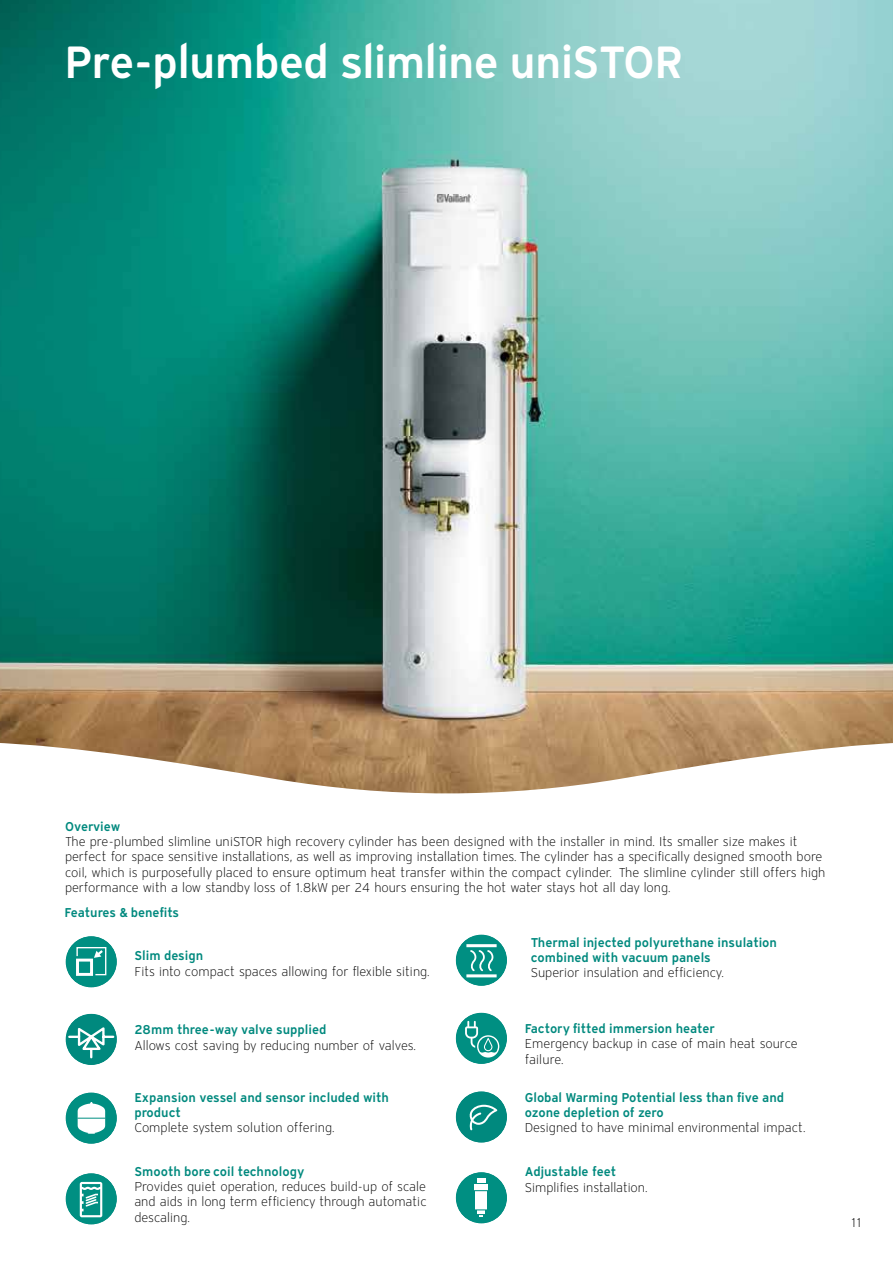
<style>
.page{position:relative;width:893px;height:1263px;background:#fff}
.page>*{position:absolute;margin:0;border:0;box-sizing:border-box;transform-origin:0 0}
.t1{font:600 45px "Vaillant 16";letter-spacing:-.02em;color:#fff}
.t2{font:300 12.75px/15.3px "Vaillant 16";color:#000}
.t3{font:600 12.75px/15.3px "Vaillant 16";color:#00897e}
</style>
<div class="page">
<img style="left:0;top:0;width:893px;height:742px">
<svg style="left:0;top:742px;width:893px;height:246px"></svg>
<div style="left:66px;top:1014px;width:51px;height:51px;background:#00897e;border-radius:50%"></div>
<svg style="left:67px;top:1024px;width:49px;height:35px"></svg>
<div style="left:66px;top:1092px;width:51px;height:52px;background:#008f82;border-radius:50%"></div>
<svg style="left:78px;top:1102px;width:27px;height:32px"></svg>
<div style="left:66px;top:1173px;width:51px;height:51px;background:#008f82;border-radius:50%"></div>
<svg style="left:80px;top:1182px;width:22px;height:35px"></svg>
<div style="left:456px;top:935px;width:51px;height:51px;background:#008f82;border-radius:50%"></div>
<hr style="left:466px;top:974px;width:31px;height:3px;background:#fff">
<hr style="left:466px;top:944px;width:31px;height:3px;background:#fff">
<svg style="left:470px;top:950px;width:24px;height:22px"></svg>
<div style="left:456px;top:1013px;width:51px;height:51px;background:#008f82;border-radius:50%"></div>
<svg style="left:465px;top:1021px;width:34px;height:36px"></svg>
<div style="left:456px;top:1091px;width:51px;height:51px;background:#00897e;border-radius:50%"></div>
<svg style="left:469px;top:1105px;width:28px;height:25px"></svg>
<div style="left:456px;top:1172px;width:51px;height:51px;background:#008f82;border-radius:50%"></div>
<div style="left:475px;top:1184px;width:13px;height:6px;background:#fff"></div>
<div style="left:475px;top:1190px;width:12px;height:20px;background:#fff"></div>
<svg style="left:474px;top:1190px;width:14px;height:1px"></svg>
<svg style="left:475px;top:1209px;width:12px;height:8px"></svg>
<div style="left:477px;top:1178px;width:8px;height:5px;background:#fff"></div>
<div style="left:66px;top:936px;width:51px;height:51px;background:#008f82;border-radius:50%"></div>
<svg style="left:76px;top:947px;width:31px;height:29px"></svg>
<h1 class="t1" style="left:64px;top:32px;width:621px">Pre-plumbed slimline uniSTOR</h1>
<p class="t3" style="left:65px;top:818px;width:57px">Overview</p>
<p class="t2" style="left:65px;top:834px;width:762px">The pre-plumbed slimline uniSTOR high recovery cylinder has been designed with the installer in mind. Its smaller size makes it perfect for space sensitive installations, as well as improving installation times. The cylinder has a specifically designed smooth bore coil, which is purposefully placed to ensure optimum heat transfer within the compact cylinder. The slimline cylinder still offers high performance with a low standby loss of 1.8kW per 24 hours ensuring the hot water stays hot all day long.</p>
<p class="t3" style="left:64px;top:905px;width:116px">Features &amp; benefits</p>
<p class="t3" style="left:134px;top:948px;width:70px">Slim design</p>
<p class="t2" style="left:134px;top:963px;width:297px">Fits into compact spaces allowing for flexible siting.</p>
<p class="t3" style="left:134px;top:1022px;width:194px">28mm three-way valve supplied</p>
<p class="t2" style="left:134px;top:1037px;width:283px">Allows cost saving by reducing number of valves.</p>
<p class="t3" style="left:134px;top:1089px;width:256px">Expansion vessel and sensor included with product</p>
<p class="t2" style="left:134px;top:1120px;width:202px">Complete system solution offering.</p>
<p class="t3" style="left:134px;top:1163px;width:172px">Smooth bore coil technology</p>
<p class="t2" style="left:134px;top:1179px;width:294px;text-align:justify">Provides quiet operation, reduces build-up of scale and aids in long term efficiency through automatic descaling.</p>
<p class="t3" style="left:531px;top:934px;width:248px">Thermal injected polyurethane insulation combined with vacuum panels</p>
<p class="t2" style="left:531px;top:965px;width:195px">Superior insulation and efficiency.</p>
<p class="t3" style="left:525px;top:1020px;width:192px">Factory fitted immersion heater</p>
<p class="t2" style="left:525px;top:1036px;width:274px">Emergency backup in case of main heat source failure.</p>
<p class="t3" style="left:525px;top:1089px;width:261px">Global Warming Potential less than five and ozone depletion of zero</p>
<p class="t2" style="left:525px;top:1120px;width:282px">Designed to have minimal environmental impact.</p>
<p class="t3" style="left:525px;top:1164px;width:93px">Adjustable feet</p>
<p class="t2" style="left:525px;top:1179px;width:124px">Simplifies installation.</p>
<p class="t2" style="left:851px;top:1215px;width:11px">11</p>
</div>
